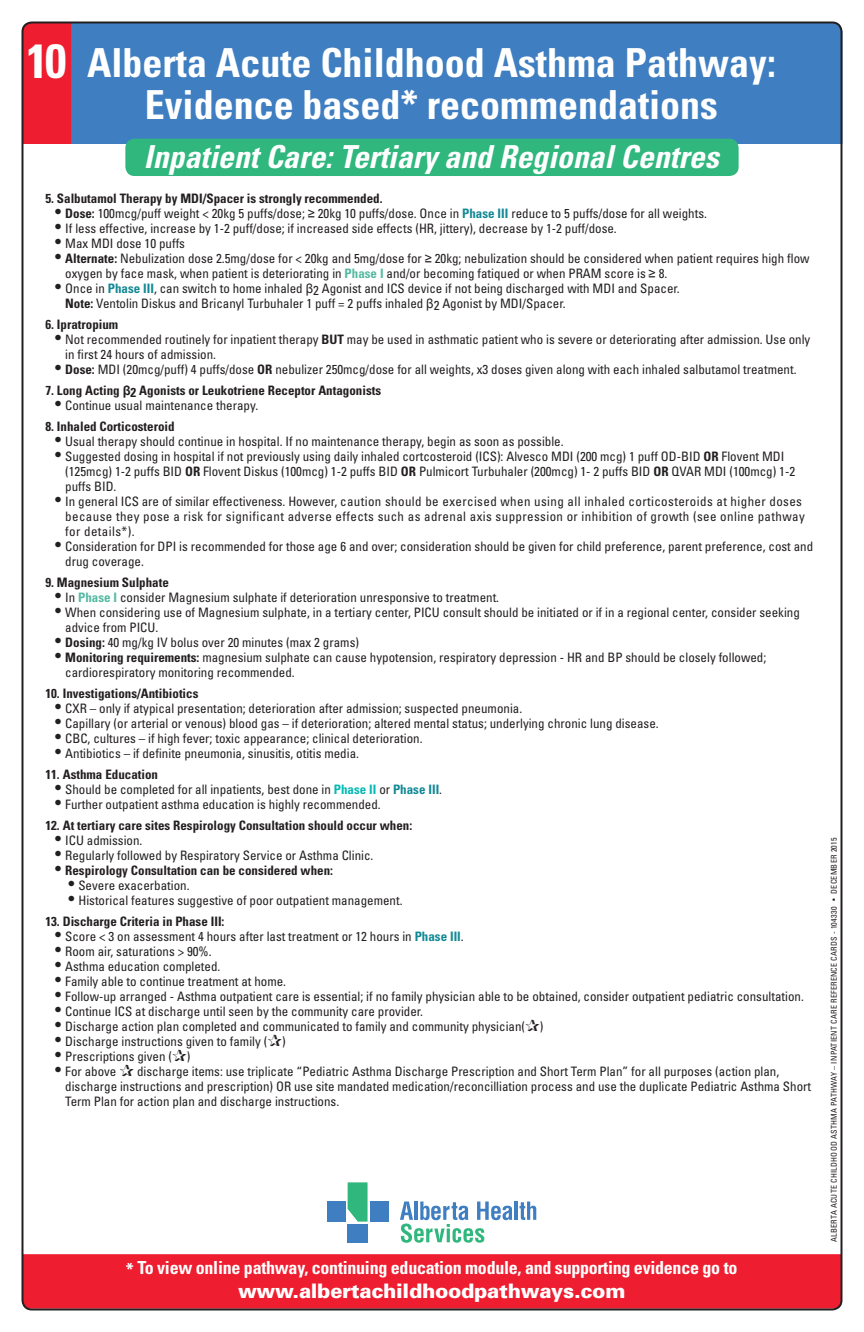
<style>
.page{position:relative;width:864px;height:1332px;background:#fff}
.page>*{position:absolute;margin:0;border:0;box-sizing:border-box;transform-origin:0 0}
.t1{font:700 condensed 48px "Univers";color:#fff}
.t2{font:700 condensed 40px/42px "Univers";color:#fff;text-align:center}
.t3{font:italic 700 condensed 31.6px "Univers";color:#fff}
.t4{font:900 20px "Univers";letter-spacing:-.015em;color:#fff}
.t5{font:700 condensed 18px "Univers";letter-spacing:-.015em;color:#fff}
.t6{font:condensed 13px/15px "Univers";color:#231f20}
.t7{font:700 condensed 13px "Univers";color:#231f20}
.t8{font:condensed 13px/15px "Univers";letter-spacing:.03em;color:#231f20}
.t9{font:condensed 8px "Univers";letter-spacing:.03em;color:#231f20}
.s1{font-size:18px}
.s2{font-weight:700}
.s3{font-family:"Arial";font-stretch:normal}
.s4{font-weight:700;color:#118894}
.s5{font-weight:700;color:#54b9a2}
.s6{font-weight:700;color:#03b9b4}
.s7{font-weight:400;font-size:18px}
</style>
<div class="page">
<div style="left:24px;top:1254px;width:818px;height:55px;background:#ee1e30"></div>
<div style="left:71px;top:22px;width:771px;height:122px;background:#3e7ec1"></div>
<div style="left:125px;top:139px;width:614px;height:37px;background:#2fb77d;border-radius:9px"></div>
<hr style="left:515px;top:1202px;width:3px;height:18px;background:#3e7ec1">
<svg style="left:520px;top:1202px;width:16px;height:18px"></svg>
<svg style="left:400px;top:1202px;width:112px;height:41px"></svg>
<div style="left:328px;top:1202px;width:18px;height:20px;background:#3e7ec1"></div>
<div style="left:348px;top:1224px;width:20px;height:19px;background:#3e7ec1"></div>
<div style="left:370px;top:1202px;width:19px;height:20px;background:#3e7ec1"></div>
<svg style="left:348px;top:1182px;width:20px;height:40px"></svg>
<div style="left:24px;top:22px;width:47px;height:122px;background:#ee1e30"></div>
<h1 class="t1" style="left:26px;top:31px;width:42px">10</h1>
<h2 class="t2" style="left:87px;top:41px;width:690px">Alberta Acute Childhood Asthma Pathway:<br>Evidence based* recommendations</h2>
<h3 class="t3" style="left:144px;top:137px;width:576px">Inpatient Care: Tertiary and Regional Centres</h3>
<p class="t7" style="left:45px;top:190px;width:339px">5. Salbutamol Therapy by MDI/Spacer is strongly recommended.</p>
<p class="t6" style="left:55px;top:206px;width:653px"><span class="s1">•</span> <span class="s2">Dose:</span> 100mcg/puff weight &lt; 20kg 5 puffs/dose; <span class="s3">≥</span> 20kg 10 puffs/dose. Once in <span class="s4">Phase III</span> reduce to 5 puffs/dose for all weights.</p>
<p class="t6" style="left:55px;top:221px;width:563px"><span class="s1">•</span> If less effective, increase by 1-2 puff/dose; if increased side effects (HR, jittery), decrease by 1-2 puff/dose.</p>
<p class="t6" style="left:55px;top:236px;width:131px"><span class="s1">•</span> Max MDI dose 10 puffs</p>
<p class="t6" style="left:65px;top:251px;width:746px;text-indent:-10px"><span class="s1">•</span> <span class="s2">Alternate:</span> Nebulization dose 2.5mg/dose for &lt; 20kg and 5mg/dose for <span class="s3">≥</span> 20kg; nebulization should be considered when patient requires high flow oxygen by face mask, when patient is deteriorating in <span class="s5">Phase I</span> and/or becoming fatiqued or when PRAM score is <span class="s3">≥</span> 8.</p>
<p class="t6" style="left:65px;top:281px;width:616px;text-indent:-10px"><span class="s1">•</span> Once in <span class="s4">Phase III</span>, can switch to home inhaled <span class="s3">β</span>2 Agonist and ICS device if not being discharged with MDI and Spacer.<br><span class="s2">Note:</span> Ventolin Diskus and Bricanyl Turbuhaler 1 puff = 2 puffs inhaled <span class="s3">β</span>2 Agonist by MDI/Spacer.</p>
<p class="t7" style="left:45px;top:316px;width:74px">6. Ipratropium</p>
<p class="t6" style="left:65px;top:332px;width:747px;text-indent:-10px"><span class="s1">•</span> Not recommended routinely for inpatient therapy <span class="s2">BUT</span> may be used in asthmatic patient who is severe or deteriorating after admission. Use only in first 24 hours of admission.</p>
<p class="t6" style="left:55px;top:362px;width:743px"><span class="s1">•</span> <span class="s2">Dose:</span> MDI (20mcg/puff) 4 puffs/dose <span class="s2">OR</span> nebulizer 250mcg/dose for all weights, x3 doses given along with each inhaled salbutamol treatment.</p>
<p class="t7" style="left:45px;top:382px;width:337px">7. Long Acting <span class="s3">β</span>2 Agonists or Leukotriene Receptor Antagonists</p>
<p class="t6" style="left:55px;top:398px;width:204px"><span class="s1">•</span> Continue usual maintenance therapy.</p>
<p class="t7" style="left:45px;top:418px;width:131px">8. Inhaled Corticosteroid</p>
<p class="t6" style="left:55px;top:434px;width:510px"><span class="s1">•</span> Usual therapy should continue in hospital. If no maintenance therapy, begin as soon as possible.</p>
<p class="t6" style="left:65px;top:449px;width:731px;text-indent:-10px"><span class="s1">•</span> Suggested dosing in hospital if not previously using daily inhaled cortcosteroid (ICS): Alvesco MDI (200 mcg) 1 puff OD-BID <span class="s2">OR</span> Flovent MDI (125mcg) 1-2 puffs BID <span class="s2">OR</span> Flovent Diskus (100mcg) 1-2 puffs BID <span class="s2">OR</span> Pulmicort Turbuhaler (200mcg) 1- 2 puffs BID <span class="s2">OR</span> QVAR MDI (100mcg) 1-2 puffs BID.</p>
<p class="t8" style="left:65px;top:494px;width:741px;text-indent:-10px"><span class="s1">•</span> In general ICS are of similar effectiveness. However, caution should be exercised when using all inhaled corticosteroids at higher doses because they pose a risk for significant adverse effects such as adrenal axis suppression or inhibition of growth (see online pathway for details*).</p>
<p class="t6" style="left:65px;top:539px;width:750px;text-indent:-10px"><span class="s1">•</span> Consideration for DPI is recommended for those age 6 and over; consideration should be given for child preference, parent preference, cost and drug coverage.</p>
<p class="t7" style="left:45px;top:574px;width:125px">9. Magnesium Sulphate</p>
<p class="t6" style="left:55px;top:590px;width:445px"><span class="s1">•</span> In <span class="s5">Phase I</span> consider Magnesium sulphate if deterioration unresponsive to treatment.</p>
<p class="t6" style="left:65px;top:605px;width:736px;text-indent:-10px"><span class="s1">•</span> When considering use of Magnesium sulphate, in a tertiary center, PICU consult should be initiated or if in a regional center, consider seeking advice from PICU.</p>
<p class="t6" style="left:55px;top:635px;width:305px"><span class="s1">•</span> <span class="s2">Dosing:</span> 40 mg/kg IV bolus over 20 minutes (max 2 grams)</p>
<p class="t6" style="left:65px;top:650px;width:703px;text-indent:-10px"><span class="s1">•</span> <span class="s2">Monitoring requirements:</span> magnesium sulphate can cause hypotension, respiratory depression - HR and BP should be closely followed; cardiorespiratory monitoring recommended.</p>
<p class="t7" style="left:45px;top:685px;width:155px">10. Investigations/Antibiotics</p>
<p class="t6" style="left:55px;top:701px;width:468px"><span class="s1">•</span> CXR – only if atypical presentation; deterioration after admission; suspected pneumonia.</p>
<p class="t6" style="left:55px;top:716px;width:605px"><span class="s1">•</span> Capillary (or arterial or venous) blood gas – if deterioration; altered mental status; underlying chronic lung disease.</p>
<p class="t6" style="left:55px;top:731px;width:369px"><span class="s1">•</span> CBC, cultures – if high fever; toxic appearance; clinical deterioration.</p>
<p class="t6" style="left:55px;top:746px;width:305px"><span class="s1">•</span> Antibiotics – if definite pneumonia, sinusitis, otitis media.</p>
<p class="t7" style="left:45px;top:766px;width:114px">11. Asthma Education</p>
<p class="t6" style="left:55px;top:782px;width:388px"><span class="s1">•</span> Should be completed for all inpatients, best done in <span class="s6">Phase II</span> or <span class="s4">Phase III</span>.</p>
<p class="t6" style="left:55px;top:797px;width:327px"><span class="s1">•</span> Further outpatient asthma education is highly recommended.</p>
<p class="t7" style="left:45px;top:817px;width:368px">12. At tertiary care sites Respirology Consultation should occur when:</p>
<p class="t6" style="left:55px;top:833px;width:89px"><span class="s1">•</span> ICU admission.</p>
<p class="t6" style="left:55px;top:848px;width:320px"><span class="s1">•</span> Regularly followed by Respiratory Service or Asthma Clinic.</p>
<p class="t7" style="left:55px;top:862px;width:279px"><span class="s7">•</span> Respirology Consultation can be considered when:</p>
<p class="t6" style="left:69px;top:878px;width:123px"><span class="s1">•</span> Severe exacerbation.</p>
<p class="t6" style="left:69px;top:893px;width:336px"><span class="s1">•</span> Historical features suggestive of poor outpatient management.</p>
<p class="t7" style="left:45px;top:913px;width:181px">13. Discharge Criteria in Phase III:</p>
<p class="t6" style="left:55px;top:929px;width:410px"><span class="s1">•</span> Score &lt; 3 on assessment 4 hours after last treatment or 12 hours in <span class="s4">Phase III</span>.</p>
<p class="t6" style="left:55px;top:944px;width:158px"><span class="s1">•</span> Room air, saturations &gt; 90%.</p>
<p class="t6" style="left:55px;top:959px;width:167px"><span class="s1">•</span> Asthma education completed.</p>
<p class="t6" style="left:55px;top:974px;width:232px"><span class="s1">•</span> Family able to continue treatment at home.</p>
<p class="t6" style="left:55px;top:989px;width:750px"><span class="s1">•</span> Follow-up arranged - Asthma outpatient care is essential; if no family physician able to be obtained, consider outpatient pediatric consultation.</p>
<p class="t6" style="left:55px;top:1004px;width:369px"><span class="s1">•</span> Continue ICS at discharge until seen by the community care provider.</p>
<p class="t6" style="left:55px;top:1019px;width:490px"><span class="s1">•</span> Discharge action plan completed and communicated to family and community physician(✰)</p>
<p class="t6" style="left:55px;top:1034px;width:232px"><span class="s1">•</span> Discharge instructions given to family (✰)</p>
<p class="t6" style="left:55px;top:1049px;width:137px"><span class="s1">•</span> Prescriptions given (✰)</p>
<p class="t6" style="left:65px;top:1064px;width:747px;text-indent:-10px"><span class="s1">•</span> For above ✰ discharge items: use triplicate “Pediatric Asthma Discharge Prescription and Short Term Plan” for all purposes (action plan, discharge instructions and prescription) OR use site mandated medication/reconcilliation process and use the duplicate Pediatric Asthma Short<br>Term Plan for action plan and discharge instructions.</p>
<h3 class="t5" style="left:126px;top:1257px;width:613px">* To view online pathway, continuing education module, and supporting evidence go to</h3>
<h3 class="t4" style="left:238px;top:1278px;width:389px">www.albertachildhoodpathways.com</h3>
<p class="t9" style="left:829px;top:1242px;width:406px;rotate:-90deg">ALBERTA ACUTE CHILDHOOD ASTHMA PATHWAY – INPATIENT CARE REFERENCE CARDS - 104330 • DECEMBER 2015</p>
</div>
